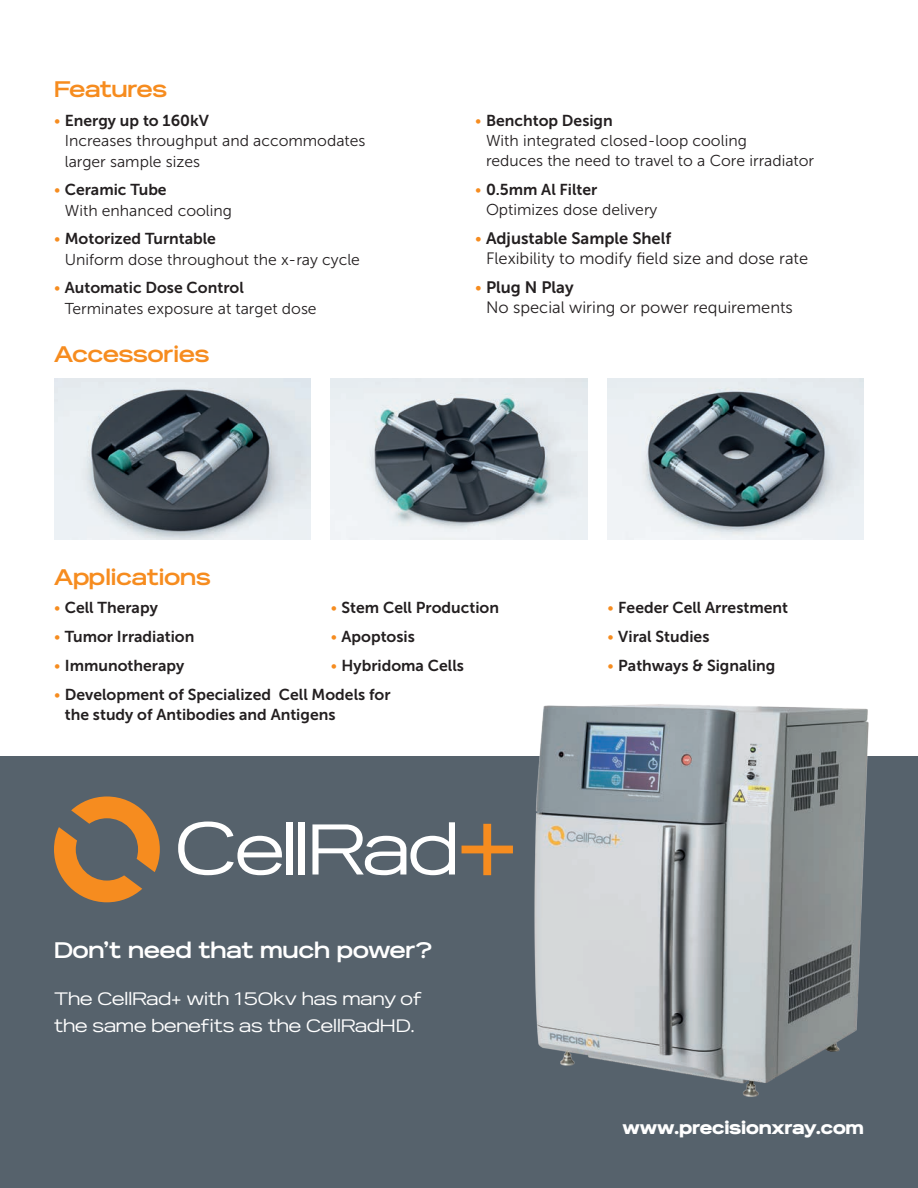
<style>
.page{position:relative;width:918px;height:1188px;background:#fff}
.page>*{position:absolute;margin:0;border:0;box-sizing:border-box;transform-origin:0 0}
.t1{font:700 22.5px "Reservation Wide";color:#fff}
.t2{font:700 22.5px "Reservation Wide";color:#f68c1f}
.t3{font:700 22.5px "Reservation Wide";letter-spacing:-.02em;color:#f68c1f}
.t4{font:18px/27px "Reservation Wide";color:#fff}
.t5{font:900 18px "Reservation Wide";letter-spacing:-.01em;color:#fff}
.t6{font:16.5px "Museo Sans 300";color:#231f20}
.t7{font:16.5px "Museo Sans 700";color:#231f20}
.t8{font:15.75px/20.2px "Museo Sans 700";color:#231f20}
.t9{font:15.75px/20.2px "Museo Sans 300";color:#231f20}
.s1{font-family:"Museo Sans 300";color:#f68c1f}
</style>
<div class="page">
<div style="left:0;top:756px;width:918px;height:432px;background:#56626c"></div>
<img style="left:380px;top:704px;width:489px;height:393px">
<svg style="left:54px;top:796px;width:106px;height:106px"></svg>
<svg style="left:178px;top:822px;width:104px;height:53px"></svg>
<div style="left:286px;top:822px;width:6px;height:53px;background:#fff"></div>
<div style="left:299px;top:822px;width:6px;height:53px;background:#fff"></div>
<svg style="left:312px;top:822px;width:143px;height:53px"></svg>
<svg style="left:462px;top:824px;width:51px;height:51px"></svg>
<img style="left:608px;top:378px;width:256px;height:162px">
<img style="left:331px;top:378px;width:256px;height:162px">
<img style="left:54px;top:378px;width:256px;height:162px">
<h1 class="t3" style="left:54px;top:76px;width:115px">Features</h1>
<p class="t8" style="left:54px;top:111px;width:156px"><span class="s1">•</span> Energy up to 160kV</p>
<p class="t9" style="left:65px;top:131px;width:302px">Increases throughput and accommodates larger sample sizes</p>
<p class="t8" style="left:54px;top:180px;width:114px"><span class="s1">•</span> Ceramic Tube</p>
<p class="t9" style="left:65px;top:200px;width:169px">With enhanced cooling</p>
<p class="t8" style="left:54px;top:229px;width:164px"><span class="s1">•</span> Motorized Turntable</p>
<p class="t9" style="left:65px;top:249px;width:297px">Uniform dose throughout the x-ray cycle</p>
<p class="t8" style="left:54px;top:278px;width:191px"><span class="s1">•</span> Automatic Dose Control</p>
<p class="t9" style="left:65px;top:298px;width:253px">Terminates exposure at target dose</p>
<h1 class="t2" style="left:54px;top:340px;width:157px">Accessories</h1>
<h1 class="t2" style="left:54px;top:563px;width:158px">Applications</h1>
<p class="t8" style="left:475px;top:110px;width:139px"><span class="s1">•</span> Benchtop Design</p>
<p class="t9" style="left:486px;top:130px;width:330px">With integrated closed-loop cooling<br>reduces the need to travel to a Core irradiator</p>
<p class="t8" style="left:475px;top:179px;width:124px"><span class="s1">•</span> 0.5mm Al Filter</p>
<p class="t9" style="left:486px;top:200px;width:173px">Optimizes dose delivery</p>
<p class="t7" style="left:475px;top:229px;width:198px"><span class="s1">•</span> Adjustable Sample Shelf</p>
<p class="t6" style="left:486px;top:249px;width:324px">Flexibility to modify field size and dose rate</p>
<p class="t7" style="left:475px;top:278px;width:100px"><span class="s1">•</span> Plug N Play</p>
<p class="t6" style="left:486px;top:298px;width:308px">No special wiring or power requirements</p>
<p class="t8" style="left:331px;top:598px;width:170px"><span class="s1">•</span> Stem Cell Production</p>
<p class="t8" style="left:331px;top:627px;width:86px"><span class="s1">•</span> Apoptosis</p>
<p class="t8" style="left:331px;top:655px;width:135px"><span class="s1">•</span> Hybridoma Cells</p>
<p class="t8" style="left:54px;top:598px;width:105px"><span class="s1">•</span> Cell Therapy</p>
<p class="t8" style="left:54px;top:627px;width:142px"><span class="s1">•</span> Tumor Irradiation</p>
<p class="t8" style="left:54px;top:655px;width:132px"><span class="s1">•</span> Immunotherapy</p>
<p class="t8" style="left:65px;top:684px;width:327px;text-indent:-11px"><span class="s1">•</span> Development of Specialized Cell Models for the study of Antibodies and Antigens</p>
<h1 class="t1" style="left:54px;top:936px;width:380px">Don’t need that much power?</h1>
<p class="t4" style="left:54px;top:986px;width:369px">The CellRad+ with 150kv has many of the same benefits as the CellRadHD.</p>
<p class="t8" style="left:608px;top:598px;width:182px"><span class="s1">•</span> Feeder Cell Arrestment</p>
<p class="t8" style="left:608px;top:627px;width:103px"><span class="s1">•</span> Viral Studies</p>
<p class="t8" style="left:608px;top:655px;width:169px"><span class="s1">•</span> Pathways &amp; Signaling</p>
<p class="t5" style="left:623px;top:1117px;width:243px">www.precisionxray.com</p>
</div>
